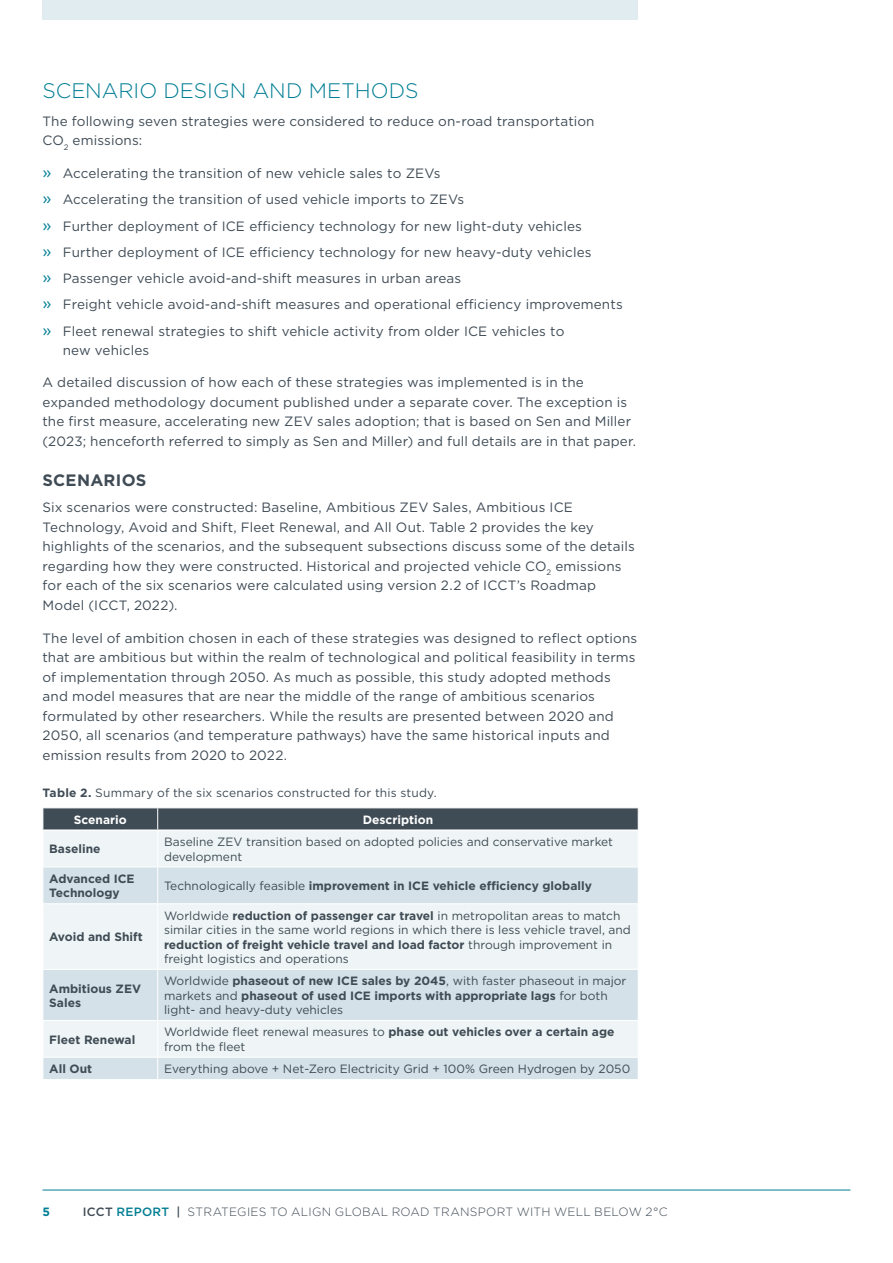
<style>
.page{position:relative;width:893px;height:1263px;background:#fff}
.page>*{position:absolute;margin:0;border:0;box-sizing:border-box;transform-origin:0 0}
.t1{font:300 21px "Gotham";color:#007e94}
.t2{font:700 16.5px "Gotham";letter-spacing:.015em;color:#3f4b55}
.Body_Copy{font:13.5px/19.5px "Gotham";letter-spacing:.01em;color:#3f4b55}
.Table_Body{font:12px/14.4px "Gotham";color:#3f4b55}
.Table_Left_Col{font:700 12px/14.4px "Gotham";color:#3f4b55}
.Table_Body-2{font:700 12px "Gotham";color:#3f4b55}
.t3{font:300 12px "Gotham";letter-spacing:.02em;color:#3f4b55}
.Table_Title{font:12px "Gotham";letter-spacing:.015em;color:#3f4b55}
.Table_Category{font:700 12px "Gotham";color:#fff}
.t4{font:700 12px "Gotham";color:#007e94}
.s1{font-size:16.5px;color:#007e94}
.s2{font-weight:700}
.s3{font-weight:400}
.s4{font-weight:500}
.s5{font-weight:500;color:#007e94}
</style>
<div class="page">
<hr style="left:43px;top:1190px;width:807px;height:1px;background:#007e94">
<div style="left:43px;top:0;width:595px;height:20px;background:#e1ecf0"></div>
<div style="left:44px;top:831px;width:594px;height:35px;background:#eff5f6"></div>
<svg style="left:44px;top:868px;width:594px;height:211px;fill:#d4e1e8"></svg>
<hr style="left:43px;top:903px;width:115px;height:1px;background:#fff">
<hr style="left:158px;top:903px;width:481px;height:1px;background:#fff">
<hr style="left:43px;top:969px;width:115px;height:1px;background:#fff">
<hr style="left:158px;top:969px;width:481px;height:1px;background:#fff">
<hr style="left:43px;top:1020px;width:115px;height:1px;background:#fff">
<hr style="left:158px;top:1020px;width:481px;height:1px;background:#fff">
<hr style="left:43px;top:1057px;width:115px;height:1px;background:#fff">
<hr style="left:158px;top:1057px;width:481px;height:1px;background:#fff">
<hr style="left:157px;top:831px;width:1px;height:36px;background:#fff">
<hr style="left:157px;top:867px;width:1px;height:36px;background:#fff">
<hr style="left:157px;top:904px;width:1px;height:65px;background:#fff">
<hr style="left:157px;top:970px;width:1px;height:50px;background:#fff">
<hr style="left:157px;top:1021px;width:1px;height:36px;background:#fff">
<svg style="left:43px;top:1058px;width:1px;height:21px"></svg>
<svg style="left:157px;top:1058px;width:1px;height:21px"></svg>
<div style="left:43px;top:808px;width:596px;height:22px;background:#3f4b55"></div>
<hr style="left:43px;top:829px;width:115px;height:2px;background:#fff">
<hr style="left:158px;top:829px;width:480px;height:2px;background:#fff">
<h1 class="t1" style="left:43px;top:77px;width:377px">SCENARIO DESIGN AND METHODS</h1>
<p class="Body_Copy" style="left:43px;top:111px;width:554px">The following seven strategies were considered to reduce on-road transportation<br>CO<sub>2</sub> emissions:</p>
<p class="Body_Copy" style="left:43px;top:163px;width:400px"><span class="s1">»</span> Accelerating the transition of new vehicle sales to ZEVs</p>
<p class="Body_Copy" style="left:43px;top:190px;width:423px"><span class="s1">»</span> Accelerating the transition of used vehicle imports to ZEVs</p>
<p class="Body_Copy" style="left:43px;top:216px;width:541px"><span class="s1">»</span> Further deployment of ICE efficiency technology for new light-duty vehicles</p>
<p class="Body_Copy" style="left:43px;top:242px;width:550px"><span class="s1">»</span> Further deployment of ICE efficiency technology for new heavy-duty vehicles</p>
<p class="Body_Copy" style="left:43px;top:268px;width:420px"><span class="s1">»</span> Passenger vehicle avoid-and-shift measures in urban areas</p>
<p class="Body_Copy" style="left:43px;top:295px;width:582px"><span class="s1">»</span> Freight vehicle avoid-and-shift measures and operational efficiency improvements</p>
<p class="Body_Copy" style="left:63px;top:321px;width:503px;text-indent:-20px"><span class="s1">»</span> Fleet renewal strategies to shift vehicle activity from older ICE vehicles to new vehicles</p>
<p class="Body_Copy" style="left:43px;top:373px;width:595px">A detailed discussion of how each of these strategies was implemented is in the expanded methodology document published under a separate cover. The exception is the first measure, accelerating new ZEV sales adoption; that is based on Sen and Miller (2023; henceforth referred to simply as Sen and Miller) and full details are in that paper.</p>
<h2 class="t2" style="left:43px;top:469px;width:105px">SCENARIOS</h2>
<p class="Body_Copy" style="left:43px;top:497px;width:594px">Six scenarios were constructed: Baseline, Ambitious ZEV Sales, Ambitious ICE Technology, Avoid and Shift, Fleet Renewal, and All Out. Table 2 provides the key highlights of the scenarios, and the subsequent subsections discuss some of the details regarding how they were constructed. Historical and projected vehicle CO<sub>2</sub> emissions for each of the six scenarios were calculated using version 2.2 of ICCT’s Roadmap Model (ICCT, 2022).</p>
<p class="Body_Copy" style="left:43px;top:628px;width:596px">The level of ambition chosen in each of these strategies was designed to reflect options that are ambitious but within the realm of technological and political feasibility in terms of implementation through 2050. As much as possible, this study adopted methods and model measures that are near the middle of the range of ambitious scenarios formulated by other researchers. While the results are presented between 2020 and 2050, all scenarios (and temperature pathways) have the same historical inputs and emission results from 2020 to 2022.</p>
<p class="Table_Title" style="left:43px;top:784px;width:396px"><span class="s2">Table 2.</span> Summary of the six scenarios constructed for this study.</p>
<p class="Table_Category" style="left:74px;top:812px;width:54px">Scenario</p>
<p class="Table_Category" style="left:363px;top:812px;width:72px">Description</p>
<p class="Table_Left_Col" style="left:49px;top:842px;width:53px">Baseline</p>
<p class="Table_Body" style="left:164px;top:834px;width:451px">Baseline ZEV transition based on adopted policies and conservative market development</p>
<p class="Table_Left_Col" style="left:49px;top:871px;width:87px">Advanced ICE<br>Technology</p>
<p class="Table_Body-2" style="left:164px;top:878px;width:429px"><span class="s3">Technologically feasible</span> improvement in ICE vehicle efficiency globally</p>
<p class="Table_Left_Col" style="left:49px;top:930px;width:95px">Avoid and Shift</p>
<p class="Table_Body" style="left:164px;top:908px;width:468px">Worldwide <span class="s2">reduction of passenger car travel</span> in metropolitan areas to match similar cities in the same world regions in which there is less vehicle travel, and <span class="s2">reduction of freight vehicle travel and load factor</span> through improvement in freight logistics and operations</p>
<p class="Table_Left_Col" style="left:49px;top:981px;width:93px">Ambitious ZEV<br>Sales</p>
<p class="Table_Body" style="left:164px;top:973px;width:464px">Worldwide <span class="s2">phaseout of new ICE sales by 2045</span>, with faster phaseout in major markets and <span class="s2">phaseout of used ICE imports with appropriate lags</span> for both light- and heavy-duty vehicles</p>
<p class="Table_Left_Col" style="left:49px;top:1032px;width:88px">Fleet Renewal</p>
<p class="Table_Body" style="left:164px;top:1025px;width:452px">Worldwide fleet renewal measures to <span class="s2">phase out vehicles over a certain age </span>from the fleet</p>
<p class="Table_Left_Col" style="left:49px;top:1062px;width:44px">All Out</p>
<p class="Table_Body" style="left:164px;top:1061px;width:468px">Everything above + Net-Zero Electricity Grid + 100% Green Hydrogen by 2050</p>
<p class="t4" style="left:43px;top:1203px;width:9px">5</p>
<p class="t3" style="left:83px;top:1204px;width:586px"><span class="s4">ICCT</span> <span class="s5">REPORT</span> <span class="s4">|</span> STRATEGIES TO ALIGN GLOBAL ROAD TRANSPORT WITH WELL BELOW 2°C</p>
</div>
